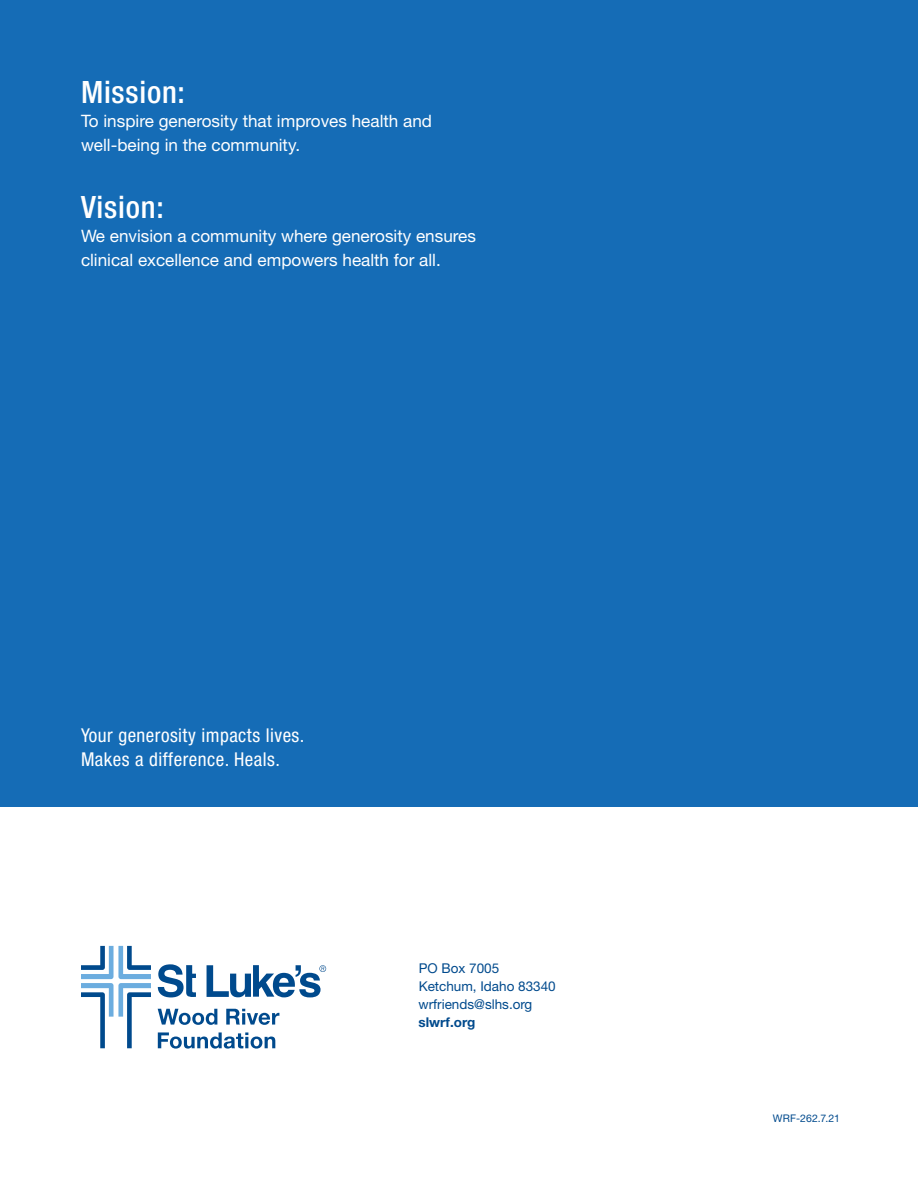
<style>
.page{position:relative;width:918px;height:1188px;background:#fff}
.page>*{position:absolute;margin:0;border:0;box-sizing:border-box;transform-origin:0 0}
.Mission_Title{font:500 condensed 30.75px "Helvetica Neue LT Pro";letter-spacing:.025em;color:#fff}
.Endowment_Sub{font:condensed 19.05px/24.6px "Helvetica Neue LT Pro";letter-spacing:.025em;color:#fff}
.Mission_Text{font:17.1px/24px "Helvetica Neue LT Pro";color:#fff}
.t1{font:13.5px "Helvetica Neue LT Pro";color:#004a8d}
.t2{font:700 13.5px "Helvetica Neue LT Pro";color:#004a8d}
.t3{font:10.5px "Helvetica Neue LT Pro";letter-spacing:.015em;color:#004a8d}
</style>
<div class="page">
<div style="left:0;top:0;width:918px;height:806px;background:#156cb6"></div>
<svg style="left:158px;top:1009px;width:59px;height:16px"></svg>
<svg style="left:226px;top:1009px;width:53px;height:16px"></svg>
<svg style="left:158px;top:1032px;width:117px;height:17px"></svg>
<svg style="left:158px;top:964px;width:38px;height:33px"></svg>
<svg style="left:81px;top:946px;width:70px;height:102px"></svg>
<svg style="left:207px;top:965px;width:119px;height:32px"></svg>
<p class="Mission_Title" style="left:81px;top:74px;width:106px">Mission:</p>
<p class="Mission_Text" style="left:81px;top:108px;width:353px">To inspire generosity that improves health and well-being in the community.</p>
<p class="Mission_Title" style="left:81px;top:188px;width:84px">Vision:</p>
<p class="Mission_Text" style="left:81px;top:223px;width:397px">We envision a community where generosity ensures clinical excellence and empowers health for all.</p>
<p class="Endowment_Sub" style="left:81px;top:722px;width:225px">Your generosity impacts lives.<br>Makes a difference. Heals.</p>
<p class="t1" style="left:419px;top:960px;width:82px">PO Box 7005</p>
<p class="t1" style="left:419px;top:978px;width:139px">Ketchum, Idaho 83340</p>
<p class="t1" style="left:418px;top:996px;width:115px">wrfriends@slhs.org</p>
<p class="t2" style="left:419px;top:1014px;width:58px">slwrf.org</p>
<p class="t3" style="left:773px;top:1112px;width:69px">WRF-262.7.21</p>
</div>
